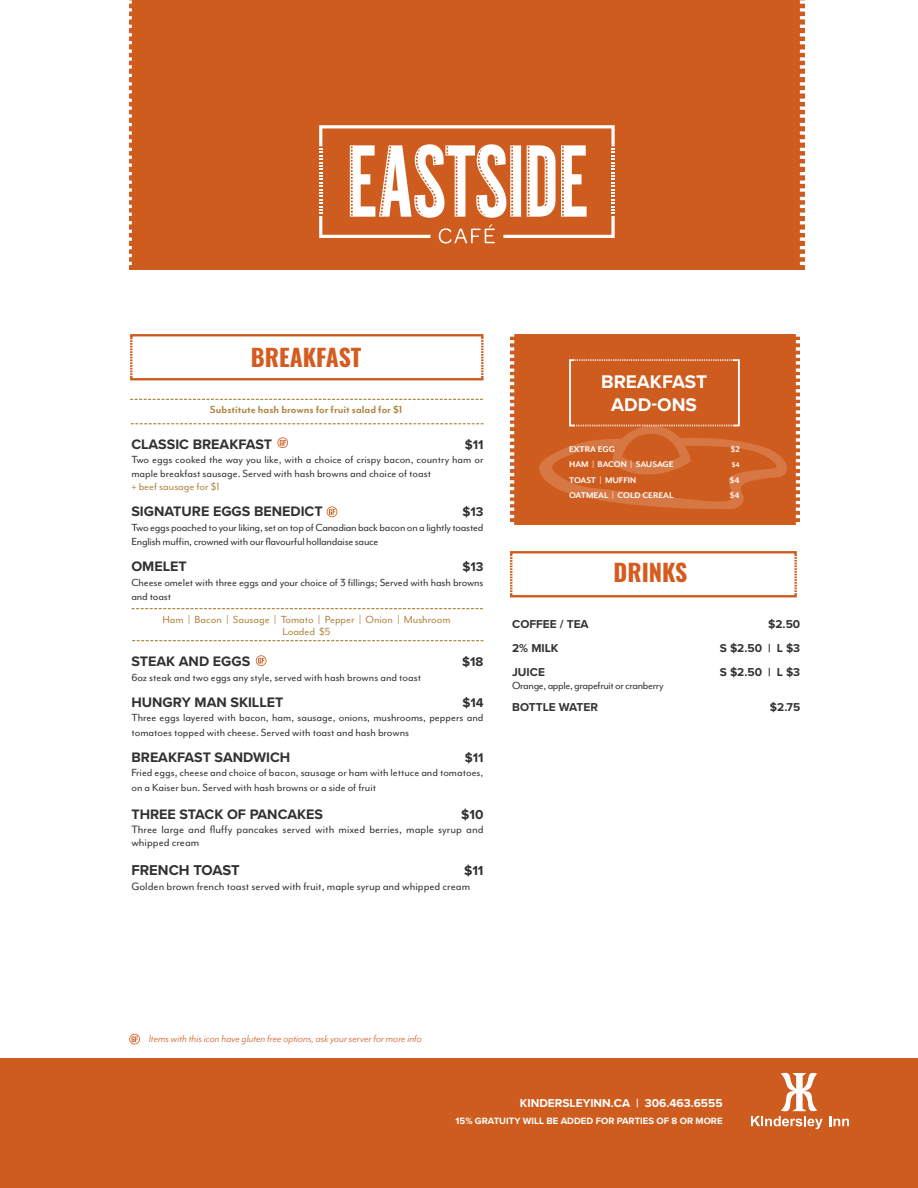
<style>
.page{position:relative;width:918px;height:1188px;background:#fff}
.page>*{position:absolute;margin:0;border:0;box-sizing:border-box;transform-origin:0 0}
.t1{font:700 23.7px "Oswald";color:#d55c20}
.t2{font:700 19.05px "Proxima Nova";color:#fff}
.t3{font:700 14.7px "Proxima Nova";color:#323132}
.t4{font:700 14.25px "Proxima Nova";color:#323132}
.t5{font:700 13.5px "Proxima Nova";color:#323132}
.t6{font:700 13.05px "Proxima Nova";color:#323132}
.t7{font:12.3px/13.5px "Mr Eaves Mod OT";color:#323132}
.t8{font:11.85px/14.2px "Mr Eaves Mod OT";color:#323132}
.t9{font:11.85px/14.2px "Mr Eaves Mod OT";letter-spacing:-.02em;color:#323132}
.t10{font:11.85px/14.2px "Mr Eaves Mod OT";color:#303232}
.t11{font:11.85px "Mr Eaves Mod OT";color:#ae8440}
.t12{font:italic 11.85px "Mr Eaves Mod OT";color:#d05d27}
.t13{font:700 11.85px "Proxima Nova";color:#323332}
.t14{font:700 11.85px "Mr Eaves Mod OT";color:#ae8440}
.t15{font:11.85px "Mr Eaves Mod OT";letter-spacing:-.03em;color:#323332}
.t16{font:700 11.85px "Proxima Nova";color:#fff}
.t17{font:700 9.45px "Mr Eaves Mod OT";color:#fff}
.t18{font:700 9.45px "Proxima Nova";color:#fff}
.t19{font:700 7.8px "Mr Eaves Mod OT";color:#fff}
</style>
<div class="page">
<div style="left:130px;top:334px;width:354px;height:46px;border:2px solid #cf5c1f"></div>
<div style="left:510px;top:551px;width:287px;height:46px;border:2px solid #cf5c1f"></div>
<svg style="left:277px;top:437px;width:11px;height:11px"></svg>
<svg style="left:256px;top:655px;width:11px;height:11px"></svg>
<svg style="left:327px;top:506px;width:10px;height:11px"></svg>
<div style="left:129px;top:0;width:676px;height:270px;background:#cf5c1f"></div>
<svg style="left:319px;top:125px;width:296px;height:119px"></svg>
<hr style="left:115px;top:0;width:17px;height:4px;background:#fff">
<hr style="left:115px;top:8px;width:17px;height:4px;background:#fff">
<hr style="left:115px;top:16px;width:17px;height:3px;background:#fff">
<hr style="left:115px;top:25px;width:17px;height:3px;background:#fff">
<hr style="left:115px;top:33px;width:17px;height:3px;background:#fff">
<hr style="left:115px;top:41px;width:17px;height:3px;background:#fff">
<hr style="left:115px;top:49px;width:17px;height:4px;background:#fff">
<hr style="left:115px;top:57px;width:17px;height:4px;background:#fff">
<hr style="left:115px;top:65px;width:17px;height:4px;background:#fff">
<hr style="left:115px;top:74px;width:17px;height:3px;background:#fff">
<hr style="left:115px;top:82px;width:17px;height:4px;background:#fff">
<hr style="left:115px;top:90px;width:17px;height:3px;background:#fff">
<hr style="left:115px;top:99px;width:17px;height:3px;background:#fff">
<hr style="left:115px;top:106px;width:17px;height:4px;background:#fff">
<hr style="left:115px;top:114px;width:17px;height:4px;background:#fff">
<hr style="left:115px;top:123px;width:17px;height:3px;background:#fff">
<hr style="left:115px;top:131px;width:17px;height:4px;background:#fff">
<hr style="left:115px;top:139px;width:17px;height:4px;background:#fff">
<hr style="left:115px;top:148px;width:17px;height:3px;background:#fff">
<hr style="left:115px;top:156px;width:17px;height:3px;background:#fff">
<hr style="left:115px;top:163px;width:17px;height:4px;background:#fff">
<hr style="left:115px;top:172px;width:17px;height:3px;background:#fff">
<hr style="left:115px;top:180px;width:17px;height:4px;background:#fff">
<hr style="left:115px;top:188px;width:17px;height:4px;background:#fff">
<hr style="left:115px;top:197px;width:17px;height:3px;background:#fff">
<hr style="left:115px;top:205px;width:17px;height:3px;background:#fff">
<hr style="left:115px;top:213px;width:17px;height:3px;background:#fff">
<hr style="left:115px;top:221px;width:17px;height:3px;background:#fff">
<hr style="left:115px;top:230px;width:17px;height:3px;background:#fff">
<hr style="left:115px;top:237px;width:17px;height:4px;background:#fff">
<hr style="left:115px;top:246px;width:17px;height:3px;background:#fff">
<hr style="left:115px;top:254px;width:17px;height:3px;background:#fff">
<hr style="left:115px;top:262px;width:17px;height:3px;background:#fff">
<svg style="left:800px;top:0;width:5px;height:4px"></svg>
<svg style="left:800px;top:8px;width:5px;height:4px"></svg>
<svg style="left:800px;top:16px;width:5px;height:3px"></svg>
<svg style="left:800px;top:25px;width:5px;height:241px"></svg>
<div style="left:0;top:1058px;width:918px;height:130px;background:#cf5c1f"></div>
<svg style="left:751px;top:1072px;width:72px;height:57px"></svg>
<svg style="left:830px;top:1116px;width:19px;height:10px"></svg>
<svg style="left:132px;top:608px;width:351px;height:1px"></svg>
<svg style="left:132px;top:640px;width:352px;height:1px"></svg>
<svg style="left:130px;top:339px;width:3px;height:37px"></svg>
<svg style="left:510px;top:556px;width:3px;height:37px"></svg>
<svg style="left:481px;top:339px;width:3px;height:37px"></svg>
<svg style="left:794px;top:556px;width:3px;height:37px"></svg>
<div style="left:510px;top:334px;width:290px;height:191px;background:#cf5c1f"></div>
<svg style="left:510px;top:334px;width:4px;height:191px"></svg>
<svg style="left:796px;top:334px;width:4px;height:191px"></svg>
<div style="left:569px;top:359px;width:171px;height:67px;background:#cf5c1f;border:2px solid #fff"></div>
<svg style="left:575px;top:359px;width:158px;height:3px"></svg>
<svg style="left:539px;top:422px;width:248px;height:87px"></svg>
<svg style="left:129px;top:1034px;width:11px;height:11px"></svg>
<svg style="left:130px;top:399px;width:353px;height:1px"></svg>
<svg style="left:131px;top:423px;width:353px;height:1px"></svg>
<p class="t1" style="left:251px;top:345px;width:112px">BREAKFAST</p>
<p class="t14" style="left:210px;top:403px;width:194px">Substitute hash browns for fruit salad for $1</p>
<p class="t4" style="left:131px;top:434px;width:142px">CLASSIC BREAKFAST</p>
<p class="t6" style="left:465px;top:435px;width:20px">$11</p>
<p class="t8" style="left:131px;top:453px;width:354px">Two eggs cooked the way you like, with a choice of crispy bacon, country ham or maple breakfast sausage. Served with hash browns and choice of toast</p>
<p class="t11" style="left:131px;top:480px;width:90px">+ beef sausage for $1</p>
<p class="t4" style="left:131px;top:501px;width:193px">SIGNATURE EGGS BENEDICT</p>
<p class="t6" style="left:462px;top:502px;width:23px">$13</p>
<p class="t9" style="left:131px;top:520px;width:354px">Two eggs poached to your liking, set on top of Canadian back bacon on a lightly toasted<br>English muffin, crowned with our flavourful hollandaise sauce</p>
<p class="t4" style="left:131px;top:556px;width:57px">OMELET</p>
<p class="t6" style="left:462px;top:557px;width:23px">$13</p>
<p class="t8" style="left:131px;top:575px;width:354px">Cheese omelet with three eggs and your choice of 3 fillings; Served with hash browns and toast</p>
<p class="t11" style="left:162px;top:613px;width:290px">Ham | Bacon | Sausage | Tomato | Pepper | Onion | Mushroom</p>
<p class="t11" style="left:282px;top:625px;width:49px">Loaded $5</p>
<p class="t4" style="left:131px;top:651px;width:120px">STEAK AND EGGS</p>
<p class="t6" style="left:462px;top:652px;width:23px">$18</p>
<p class="t8" style="left:131px;top:670px;width:291px">6oz steak and two eggs any style, served with hash browns and toast</p>
<p class="t4" style="left:131px;top:692px;width:154px">HUNGRY MAN SKILLET</p>
<p class="t6" style="left:462px;top:693px;width:23px">$14</p>
<p class="t10" style="left:131px;top:711px;width:354px">Three eggs layered with bacon, ham, sausage, onions, mushrooms, peppers and tomatoes topped with cheese. Served with toast and hash browns</p>
<p class="t4" style="left:131px;top:747px;width:160px">BREAKFAST SANDWICH</p>
<p class="t6" style="left:465px;top:748px;width:20px">$11</p>
<p class="t8" style="left:131px;top:766px;width:354px">Fried eggs, cheese and choice of bacon, sausage or ham with lettuce and tomatoes, on a Kaiser bun. Served with hash browns or a side of fruit</p>
<p class="t4" style="left:131px;top:804px;width:193px">THREE STACK OF PANCAKES</p>
<p class="t5" style="left:461px;top:805px;width:24px">$10</p>
<p class="t7" style="left:131px;top:823px;width:354px">Three large and fluffy pancakes served with mixed berries, maple syrup and whipped cream</p>
<p class="t3" style="left:131px;top:860px;width:110px">FRENCH TOAST</p>
<p class="t5" style="left:464px;top:861px;width:21px">$11</p>
<p class="t7" style="left:131px;top:880px;width:340px">Golden brown french toast served with fruit, maple syrup and whipped cream</p>
<p class="t2" style="left:601px;top:368px;width:108px">BREAKFAST</p>
<p class="t2" style="left:611px;top:391px;width:87px">ADD-ONS</p>
<p class="t17" style="left:569px;top:444px;width:47px">EXTRA EGG</p>
<p class="t17" style="left:731px;top:444px;width:11px">$2</p>
<p class="t17" style="left:569px;top:459px;width:106px">HAM | BACON | SAUSAGE</p>
<p class="t19" style="left:732px;top:461px;width:10px">$4</p>
<p class="t17" style="left:569px;top:475px;width:69px">TOAST | MUFFIN</p>
<p class="t17" style="left:730px;top:475px;width:11px">$4</p>
<p class="t17" style="left:569px;top:490px;width:106px">OATMEAL | COLD CEREAL</p>
<p class="t17" style="left:730px;top:490px;width:11px">$4</p>
<p class="t1" style="left:614px;top:560px;width:75px">DRINKS</p>
<p class="t13" style="left:512px;top:615px;width:78px">COFFEE / TEA</p>
<p class="t13" style="left:768px;top:615px;width:34px">$2.50</p>
<p class="t13" style="left:512px;top:639px;width:48px">2% MILK</p>
<p class="t13" style="left:720px;top:639px;width:82px">S $2.50 | L $3</p>
<p class="t13" style="left:512px;top:663px;width:34px">JUICE</p>
<p class="t13" style="left:720px;top:663px;width:82px">S $2.50 | L $3</p>
<p class="t15" style="left:512px;top:679px;width:153px">Orange, apple, grapefruit or cranberry</p>
<p class="t13" style="left:512px;top:698px;width:87px">BOTTLE WATER</p>
<p class="t13" style="left:770px;top:698px;width:32px">$2.75</p>
<p class="t12" style="left:149px;top:1032px;width:275px">Items with this icon have gluten free options, ask your server for more info</p>
<p class="t16" style="left:520px;top:1095px;width:204px">KINDERSLEYINN.CA | 306.463.6555</p>
<p class="t18" style="left:456px;top:1114px;width:268px">15% GRATUITY WILL BE ADDED FOR PARTIES OF 8 OR MORE</p>
</div>
